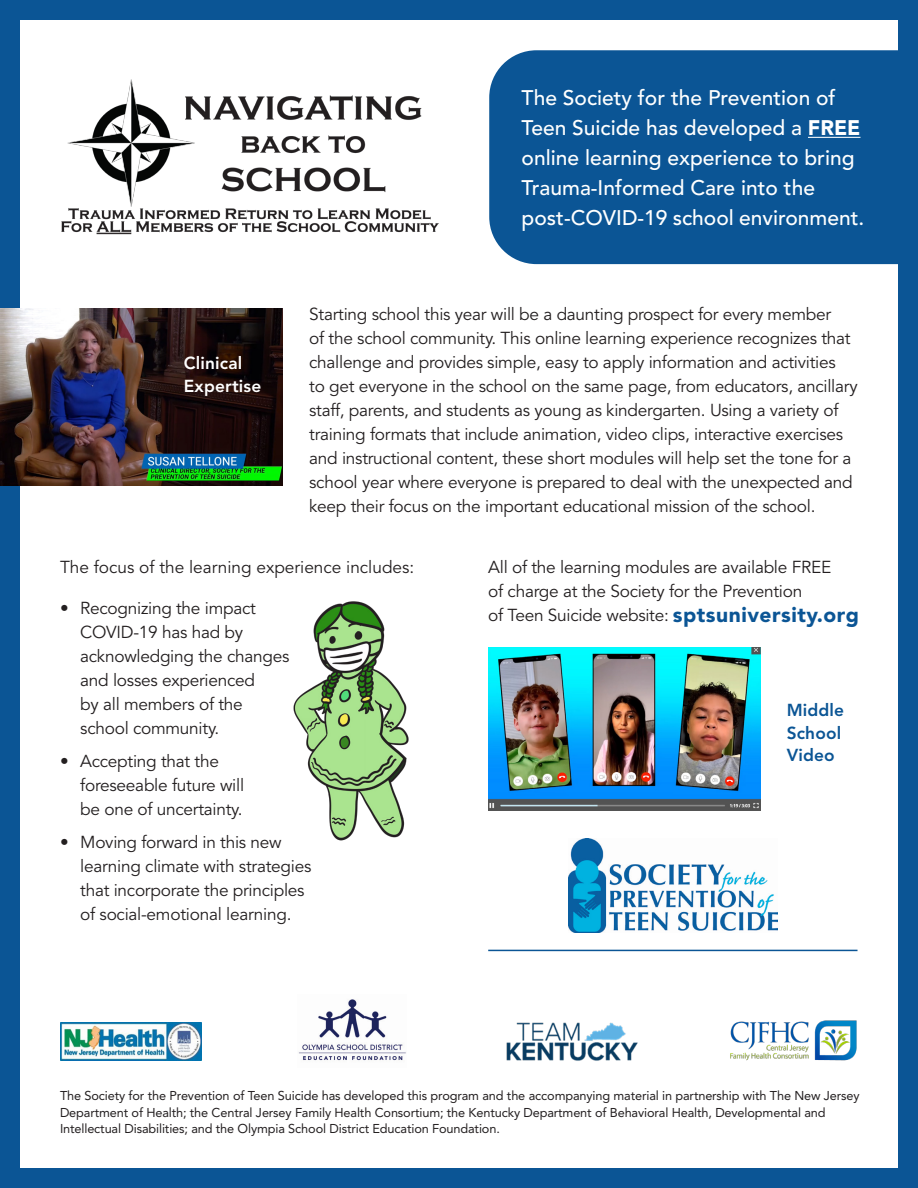
<style>
.page{position:relative;width:918px;height:1188px;background:#0b5595}
.page>*{position:absolute;margin:0;border:0;box-sizing:border-box;transform-origin:0 0}
.t1{font:500 21px/30px "Avenir";color:#fff}
.t2{font:900 21px "Avenir";letter-spacing:.025em;color:#0b5595}
.t3{font:17.25px/24px "Avenir";letter-spacing:-.015em;color:#231f20}
.t4{font:800 17.25px/22.5px "Avenir";letter-spacing:.01em;color:#fff}
.t5{font:800 17.25px/22.5px "Avenir";letter-spacing:.01em;color:#0b5595}
.t6{font:12.75px/16.5px "Avenir";letter-spacing:-.01em;color:#231f20}
.s1{font-weight:900}
</style>
<div class="page">
<div style="left:20px;top:20px;width:878px;height:1148px;background:#fff"></div>
<div style="left:489px;top:50px;width:409px;height:214px;background:#0b5595"></div>
<hr style="left:808px;top:137px;width:53px;height:1px;background:#fff">
<img style="left:60px;top:1023px;width:141px;height:37px">
<img style="left:299px;top:999px;width:107px;height:62px">
<img style="left:730px;top:1020px;width:127px;height:41px">
<img style="left:506px;top:1023px;width:132px;height:38px">
<img style="left:61px;top:79px;width:378px;height:156px">
<img style="left:569px;top:838px;width:208px;height:94px">
<img style="left:293px;top:601px;width:116px;height:240px">
<hr style="left:488px;top:950px;width:370px;height:1px;background:#0b5595">
<img style="left:0;top:309px;width:283px;height:177px">
<img style="left:488px;top:647px;width:272px;height:163px">
<p class="t4" style="left:184px;top:352px;width:79px">Clinical<br>Expertise</p>
<p class="t1" style="left:522px;top:84px;width:344px">The Society for the Prevention of Teen Suicide has developed a <span class="s1">FREE </span>online learning experience to bring Trauma-Informed Care into the post-COVID-19 school environment.</p>
<p class="t3" style="left:309px;top:303px;width:550px">Starting school this year will be a daunting prospect for every member<br>of the school community. This online learning experience recognizes that challenge and provides simple, easy to apply information and activities<br>to get everyone in the school on the same page, from educators, ancillary staff, parents, and students as young as kindergarten. Using a variety of training formats that include animation, video clips, interactive exercises and instructional content, these short modules will help set the tone for a school year where everyone is prepared to deal with the unexpected and keep their focus on the important educational mission of the school.</p>
<p class="t3" style="left:60px;top:556px;width:356px">The focus of the learning experience includes:</p>
<p class="t3" style="left:80px;top:596px;width:211px;text-indent:-20px">• Recognizing the impact<br>COVID-19 has had by acknowledging the changes and losses experienced<br>by all members of the school community.</p>
<p class="t3" style="left:80px;top:749px;width:165px;text-indent:-20px">• Accepting that the foreseeable future will be one of uncertainty.</p>
<p class="t3" style="left:80px;top:830px;width:233px;text-indent:-20px">• Moving forward in this new learning climate with strategies that incorporate the principles of social-emotional learning.</p>
<p class="t3" style="left:488px;top:556px;width:344px">All of the learning modules are available FREE of charge at the Society for the Prevention<br>of Teen Suicide website:</p>
<p class="t2" style="left:673px;top:602px;width:188px">sptsuniversity.org</p>
<p class="t5" style="left:787px;top:699px;width:59px">Middle<br>School<br>Video</p>
<p class="t6" style="left:60px;top:1088px;width:801px">The Society for the Prevention of Teen Suicide has developed this program and the accompanying material in partnership with The New Jersey<br>Department of Health; the Central Jersey Family Health Consortium; the Kentucky Department of Behavioral Health, Developmental and<br>Intellectual Disabilities; and the Olympia School District Education Foundation.</p>
</div>
